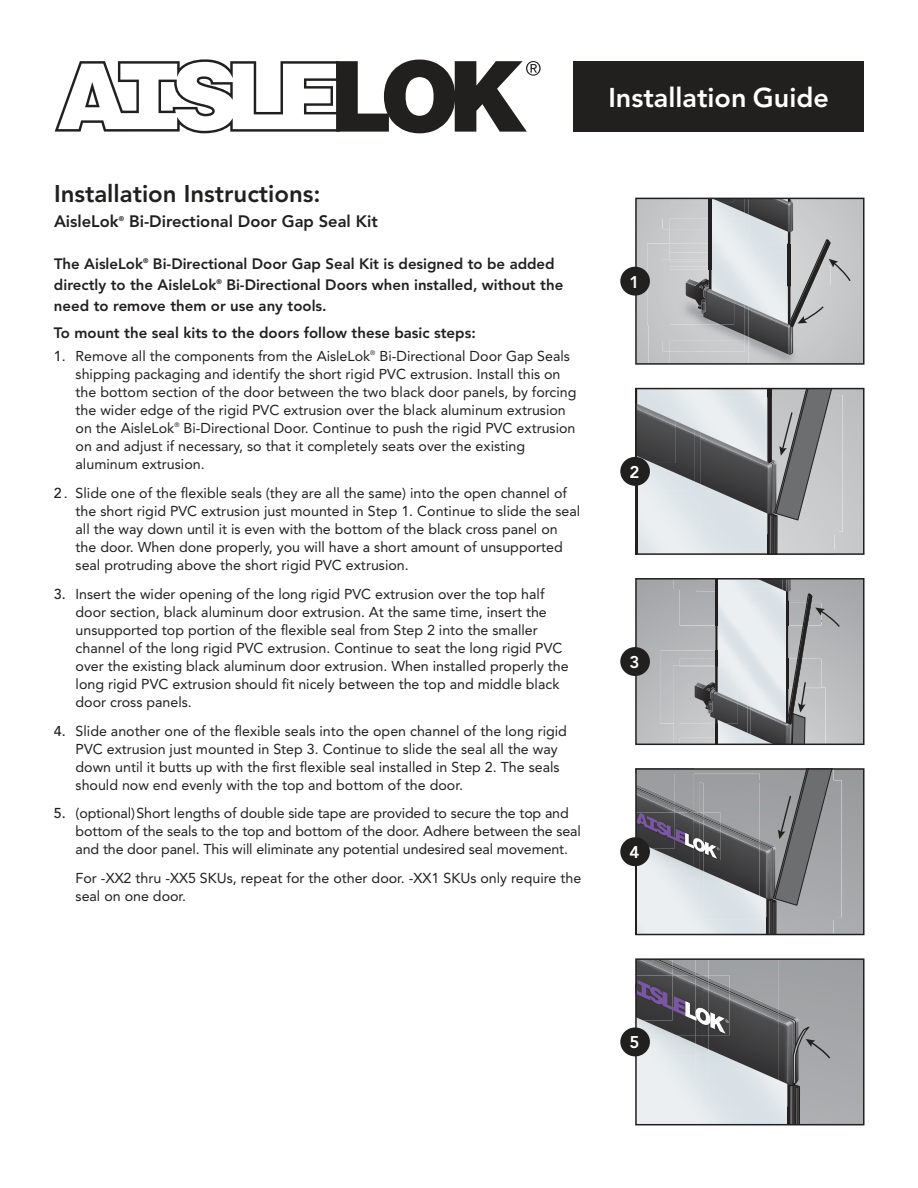
<style>
.page{position:relative;width:918px;height:1188px;background:#fff}
.page>*{position:absolute;margin:0;border:0;box-sizing:border-box;transform-origin:0 0}
.t1{font:800 27px "Avenir";color:#fff}
.t2{font:800 24px "Avenir";color:#221f1f}
.t3{font:800 16.95px "Avenir";color:#fff}
.t4{font:800 16.5px "Avenir";color:#221f1f}
.t5{font:800 15px/21px "Avenir";color:#221f1f}
.t6{font:14.25px/18px "Avenir";color:#221f1f}
.t7{font:800 6.75px "Avenir";color:#221f1f}
.t8{font:6.45px "Avenir";color:#221f1f}
.s1{font-weight:500}
</style>
<div class="page">
<div style="left:573px;top:61px;width:291px;height:71px;background:#221f1f"></div>
<svg style="left:55px;top:59px;width:486px;height:74px"></svg>
<img style="left:857px;top:1107px;width:5px;height:3px">
<div style="left:635px;top:958px;width:230px;height:167px;border:2px solid #221f1f"></div>
<div style="left:638px;top:201px;width:224px;height:161px;background:#c1c3c5"></div>
<img style="left:648px;top:325px;width:21px;height:37px">
<img style="left:669px;top:229px;width:17px;height:15px">
<img style="left:647px;top:201px;width:16px;height:1px">
<img style="left:663px;top:218px;width:6px;height:11px">
<img style="left:669px;top:218px;width:17px;height:11px">
<img style="left:663px;top:202px;width:23px;height:16px">
<img style="left:669px;top:201px;width:17px;height:1px">
<img style="left:669px;top:352px;width:79px;height:10px">
<img style="left:748px;top:354px;width:79px;height:8px">
<img style="left:647px;top:244px;width:22px;height:81px">
<img style="left:648px;top:267px;width:15px;height:58px">
<img style="left:669px;top:244px;width:17px;height:26px">
<img style="left:669px;top:253px;width:17px;height:7px">
<img style="left:663px;top:267px;width:6px;height:85px">
<img style="left:669px;top:341px;width:17px;height:11px">
<img style="left:663px;top:325px;width:23px;height:16px">
<svg style="left:663px;top:260px;width:6px;height:7px"></svg>
<img style="left:669px;top:270px;width:17px;height:55px">
<img style="left:827px;top:354px;width:5px;height:8px">
<img style="left:751px;top:354px;width:38px;height:1px">
<div style="left:635px;top:198px;width:230px;height:167px;border:2px solid #221f1f"></div>
<img style="left:638px;top:581px;width:224px;height:161px">
<img style="left:660px;top:651px;width:14px;height:72px">
<div style="left:635px;top:578px;width:230px;height:167px;border:2px solid #221f1f"></div>
<div style="left:620px;top:647px;width:30px;height:29px;background:#221f1f;border-radius:50%"></div>
<div style="left:620px;top:267px;width:30px;height:29px;background:#221f1f;border-radius:50%"></div>
<div style="left:620px;top:457px;width:30px;height:29px;background:#221f1f;border-radius:50%"></div>
<div style="left:620px;top:837px;width:30px;height:29px;background:#221f1f;border-radius:50%"></div>
<div style="left:620px;top:1027px;width:30px;height:29px;background:#221f1f;border-radius:50%"></div>
<svg style="left:674px;top:579px;width:167px;height:165px"></svg>
<svg style="left:636px;top:769px;width:228px;height:166px"></svg>
<svg style="left:636px;top:389px;width:228px;height:165px"></svg>
<svg style="left:636px;top:959px;width:221px;height:166px"></svg>
<svg style="left:686px;top:198px;width:169px;height:156px"></svg>
<h1 class="t1" style="left:608px;top:86px;width:222px">Installation Guide</h1>
<h2 class="t2" style="left:54px;top:183px;width:268px">Installation Instructions:</h2>
<p class="t4" style="left:54px;top:215px;width:66px">AisleLok</p>
<p class="t7" style="left:119px;top:215px;width:7px">®</p>
<p class="t4" style="left:129px;top:215px;width:250px">Bi-Directional Door Gap Seal Kit</p>
<p class="t5" style="left:54px;top:255px;width:91px">The AisleLok</p>
<p class="t7" style="left:143px;top:257px;width:7px">®</p>
<p class="t5" style="left:54px;top:255px;width:502px;text-indent:99px">Bi-Directional Door Gap Seal Kit is designed to be added directly to the AisleLok</p>
<p class="t7" style="left:217px;top:278px;width:7px">®</p>
<p class="t5" style="left:54px;top:276px;width:511px;text-indent:172px">Bi-Directional Doors when installed, without the need to remove them or use any tools.</p>
<p class="t5" style="left:54px;top:323px;width:423px">To mount the seal kits to the doors follow these basic steps:</p>
<p class="t6" style="left:54px;top:348px;width:318px"><span class="s1">1</span>. Remove all the components from the AisleLok</p>
<p class="t8" style="left:370px;top:350px;width:7px">®</p>
<p class="t6" style="left:76px;top:348px;width:502px;text-indent:304px">Bi-Directional Door Gap Seals shipping packaging and identify the short rigid PVC extrusion. Install this on the bottom section of the door between the two black door panels, by forcing the wider edge of the rigid PVC extrusion over the black aluminum extrusion on the AisleLok<sup>®</sup> Bi-Directional Door. Continue to push the rigid PVC extrusion on and adjust if necessary, so that it completely seats over the existing aluminum extrusion.</p>
<p class="t6" style="left:76px;top:485px;width:506px;text-indent:-22px"><span class="s1">2</span> . Slide one of the flexible seals (they are all the same) into the open channel of the short rigid PVC extrusion just mounted in Step 1. Continue to slide the seal all the way down until it is even with the bottom of the black cross panel on the door. When done properly, you will have a short amount of unsupported seal protruding above the short rigid PVC extrusion.</p>
<p class="t6" style="left:76px;top:586px;width:495px;text-indent:-22px"><span class="s1">3.</span> Insert the wider opening of the long rigid PVC extrusion over the top half door section, black aluminum door extrusion. At the same time, insert the unsupported top portion of the flexible seal from Step 2 into the smaller channel of the long rigid PVC extrusion. Continue to seat the long rigid PVC over the existing black aluminum door extrusion. When installed properly the long rigid PVC extrusion should fit nicely between the top and middle black door cross panels.</p>
<p class="t6" style="left:76px;top:723px;width:493px;text-indent:-22px"><span class="s1">4.</span> Slide another one of the flexible seals into the open channel of the long rigid PVC extrusion just mounted in Step 3. Continue to slide the seal all the way down until it butts up with the first flexible seal installed in Step 2. The seals should now end evenly with the top and bottom of the door.</p>
<p class="t6" style="left:76px;top:806px;width:507px;text-indent:-22px"><span class="s1">5.</span> (optional) Short lengths of double side tape are provided to secure the top and bottom of the seals to the top and bottom of the door. Adhere between the seal and the door panel. This will eliminate any potential undesired seal movement.</p>
<p class="t6" style="left:76px;top:870px;width:507px">For -XX2 thru -XX5 SKUs, repeat for the other door. -XX1 SKUs only require the seal on one door.</p>
<p class="t3" style="left:630px;top:275px;width:11px">1</p>
<p class="t3" style="left:630px;top:465px;width:11px">2</p>
<p class="t3" style="left:630px;top:655px;width:11px">3</p>
<p class="t3" style="left:630px;top:845px;width:11px">4</p>
<p class="t3" style="left:630px;top:1035px;width:11px">5</p>
</div>
